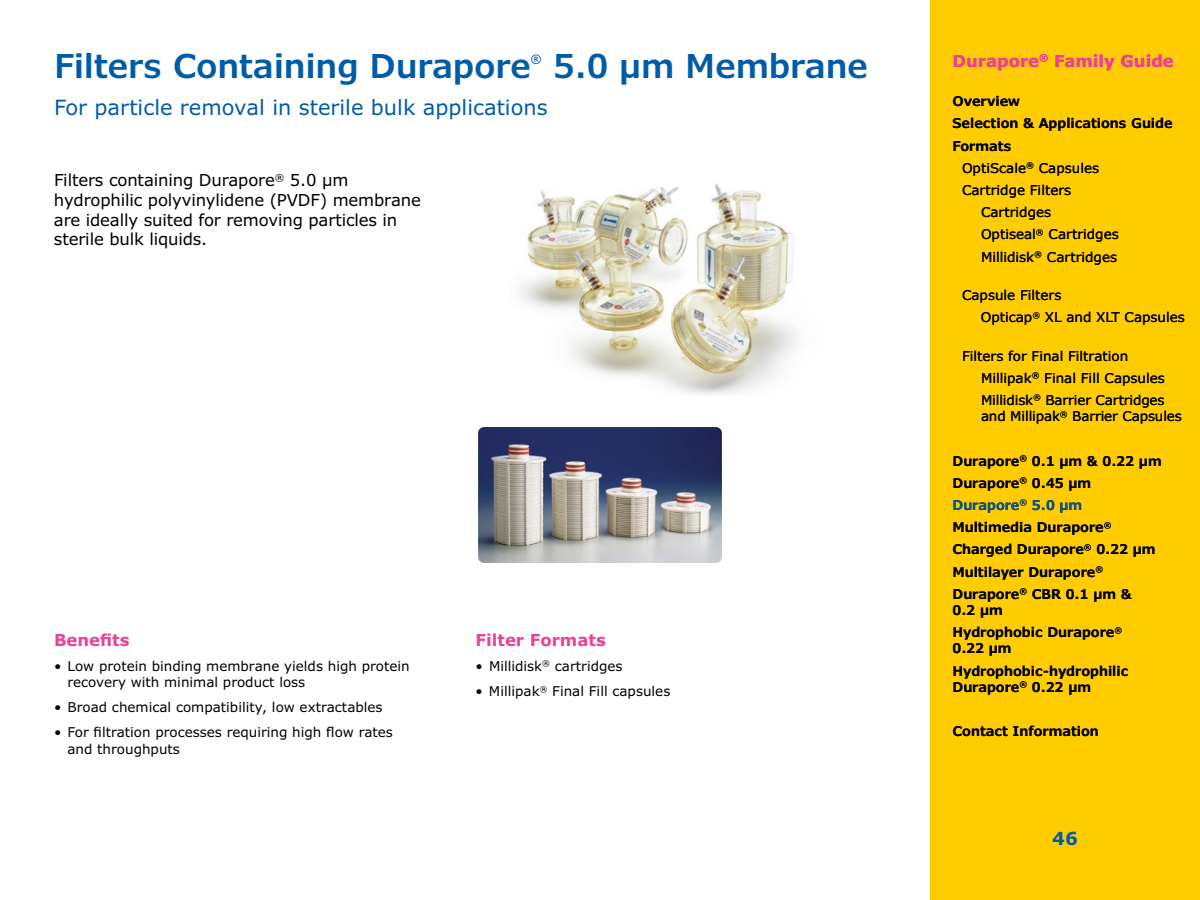
<style>
.page{position:relative;width:1200px;height:900px;background:#fff}
.page>*{position:absolute;margin:0;border:0;box-sizing:border-box;transform-origin:0 0}
.t1{font:600 33px "Verdana Pro";letter-spacing:-.01em;color:#005ca8}
.t2{font:21px "Verdana Pro";color:#005ca8}
.t3{font:700 18px "Verdana Pro";color:#005ca8}
.t4{font:16.5px/19.8px "Verdana Pro";letter-spacing:-.01em;color:#000}
.t5{font:700 16.5px "Verdana Pro";color:#eb4296}
.t6{font:13.5px/22.2px "Verdana Pro";color:#000}
.t7{font:600 13.5px/22.2px "Verdana Pro";color:#000}
.t8{font:600 11.55px "Verdana Pro";color:#005ca8}
.s1{color:#005ca8}
</style>
<div class="page">
<div style="left:930px;top:0;width:270px;height:900px;background:#fc0"></div>
<img style="left:520px;top:184px;width:278px;height:211px">
<img style="left:478px;top:427px;width:244px;height:136px">
<h1 class="t1" style="left:54px;top:45px;width:478px">Filters Containing Durapore</h1>
<p class="t8" style="left:531px;top:51px;width:13px">®</p>
<h1 class="t1" style="left:553px;top:45px;width:317px">5.0 µm Membrane</h1>
<h2 class="t2" style="left:54px;top:94px;width:495px">For particle removal in sterile bulk applications</h2>
<p class="t4" style="left:54px;top:170px;width:369px">Filters containing Durapore<sup>®</sup> 5.0 μm hydrophilic polyvinylidene (PVDF) membrane are ideally suited for removing particles in sterile bulk liquids.</p>
<p class="t5" style="left:54px;top:629px;width:77px">Benefits</p>
<p class="t6" style="left:68px;top:658px;width:344px;line-height:16.2px;text-indent:-14px">• Low protein binding membrane yields high protein recovery with minimal product loss</p>
<p class="t6" style="left:54px;top:696px;width:330px">• Broad chemical compatibility, low extractables</p>
<p class="t6" style="left:68px;top:725px;width:327px;line-height:16.2px;text-indent:-14px">• For filtration processes requiring high flow rates and throughputs</p>
<p class="t5" style="left:475px;top:629px;width:132px">Filter Formats</p>
<p class="t6" style="left:476px;top:655px;width:149px">• Millidisk<sup>®</sup> cartridges</p>
<p class="t6" style="left:475px;top:680px;width:196px">• Millipak<sup>®</sup> Final Fill capsules</p>
<p class="t5" style="left:952px;top:50px;width:223px">Durapore<sup>®</sup> Family Guide</p>
<p class="t7" style="left:952px;top:90px;width:69px">Overview</p>
<p class="t7" style="left:952px;top:112px;width:222px">Selection &amp; Applications Guide</p>
<p class="t7" style="left:952px;top:135px;width:60px">Formats</p>
<p class="t6" style="left:962px;top:157px;width:139px">OptiScale<sup>®</sup> Capsules</p>
<p class="t6" style="left:962px;top:179px;width:111px">Cartridge Filters</p>
<p class="t6" style="left:981px;top:201px;width:72px">Cartridges</p>
<p class="t6" style="left:981px;top:224px;width:139px">Optiseal<sup>®</sup> Cartridges</p>
<p class="t6" style="left:981px;top:246px;width:138px">Millidisk<sup>®</sup> Cartridges</p>
<p class="t6" style="left:981px;top:284px;width:206px;text-indent:-19px">Capsule Filters<br>Opticap<sup>®</sup> XL and XLT Capsules</p>
<p class="t6" style="left:981px;top:345px;width:185px;text-indent:-19px">Filters for Final Filtration<br>Millipak<sup>®</sup> Final Fill Capsules<br>Millidisk<sup>®</sup> Barrier Cartridges</p>
<p class="t6" style="left:981px;top:405px;width:202px">and Millipak<sup>®</sup> Barrier Capsules</p>
<p class="t7" style="left:952px;top:450px;width:211px">Durapore<sup>®</sup> 0.1 μm &amp; 0.22 μm<br>Durapore<sup>®</sup> 0.45 μm<br><span class="s1">Durapore</span><sup>®</sup> <span class="s1">5.0 μm<br></span>Multimedia Durapore<sup>®<br></sup>Charged Durapore<sup>®</sup> 0.22 μm<br>Multilayer Durapore<sup>®<br></sup>Durapore<sup>®</sup> CBR 0.1 μm &amp;</p>
<p class="t7" style="left:953px;top:599px;width:171px">0.2 μm<br>Hydrophobic Durapore<sup>®</sup></p>
<p class="t7" style="left:953px;top:637px;width:177px">0.22 μm<br>Hydrophobic-hydrophilic</p>
<p class="t7" style="left:953px;top:676px;width:140px">Durapore<sup>®</sup> 0.22 μm</p>
<p class="t7" style="left:953px;top:720px;width:148px">Contact Information</p>
<h3 class="t3" style="left:1052px;top:827px;width:27px">46</h3>
</div>
